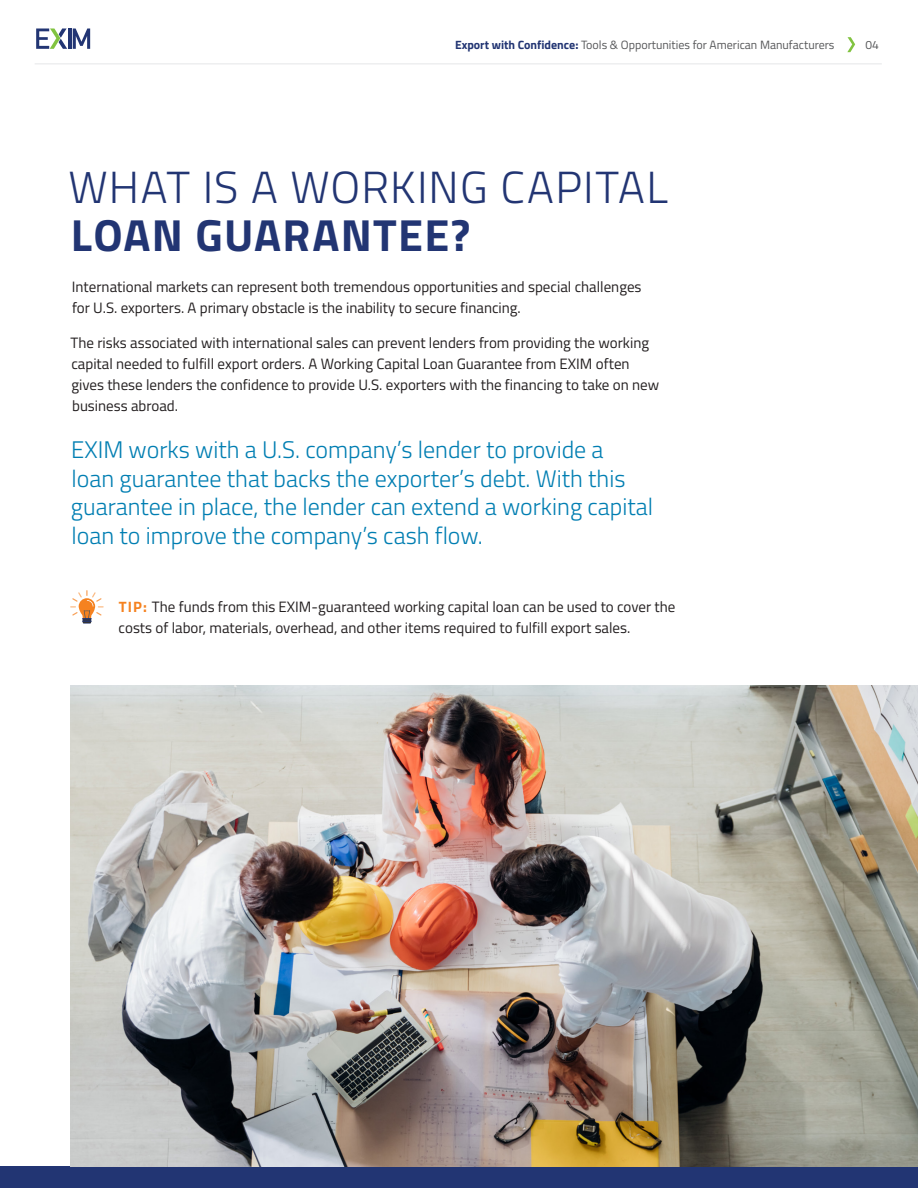
<style>
.page{position:relative;width:918px;height:1188px;background:#fff}
.page>*{position:absolute;margin:0;border:0;box-sizing:border-box;transform-origin:0 0}
.t1{font:300 45px "Titillium Web";letter-spacing:.025em;color:#223573}
.t2{font:700 45px "Titillium Web";letter-spacing:.03em;color:#223573}
.t3{font:300 24px/28.5px "Titillium Web";color:#007eb2}
.t4{font:15px/21px "Titillium Web";color:#231f20}
.t5{font:12px "Titillium Web";color:#57585a}
.s1{font-weight:700;color:#223573}
.s2{font-weight:700;color:#f58220}
</style>
<div class="page">
<div style="left:0;top:1166px;width:918px;height:22px;background:#223573"></div>
<svg style="left:847px;top:37px;width:8px;height:15px"></svg>
<hr style="left:35px;top:63px;width:847px;height:2px;background:#e6e7e9">
<hr style="left:68px;top:28px;width:3px;height:21px;background:#223573">
<svg style="left:73px;top:28px;width:17px;height:21px"></svg>
<svg style="left:36px;top:28px;width:31px;height:21px"></svg>
<img style="left:70px;top:686px;width:848px;height:480px">
<svg style="left:70px;top:590px;width:34px;height:34px"></svg>
<p class="t5" style="left:455px;top:36px;width:381px"><span class="s1">Export with Confidence:</span> Tools &amp; Opportunities for American Manufacturers</p>
<p class="t5" style="left:866px;top:36px;width:15px">04</p>
<h1 class="t1" style="left:68px;top:155px;width:601px">WHAT IS A WORKING CAPITAL</h1>
<h1 class="t2" style="left:71px;top:201px;width:401px">LOAN GUARANTEE?</h1>
<p class="t4" style="left:72px;top:276px;width:571px">International markets can represent both tremendous opportunities and special challenges for U.S. exporters. A primary obstacle is the inability to secure financing.</p>
<p class="t4" style="left:71px;top:331px;width:590px">The risks associated with international sales can prevent lenders from providing the working capital needed to fulfill export orders. A Working Capital Loan Guarantee from EXIM often gives these lenders the confidence to provide U.S. exporters with the financing to take on new business abroad.</p>
<h2 class="t3" style="left:71px;top:434px;width:584px">EXIM works with a U.S. company’s lender to provide a<br>loan guarantee that backs the exporter’s debt. With this guarantee in place, the lender can extend a working capital loan to improve the company’s cash flow.</h2>
<p class="t4" style="left:119px;top:596px;width:558px"><span class="s2">TIP:</span> The funds from this EXIM-guaranteed working capital loan can be used to cover the costs of labor, materials, overhead, and other items required to fulfill export sales.</p>
</div>
